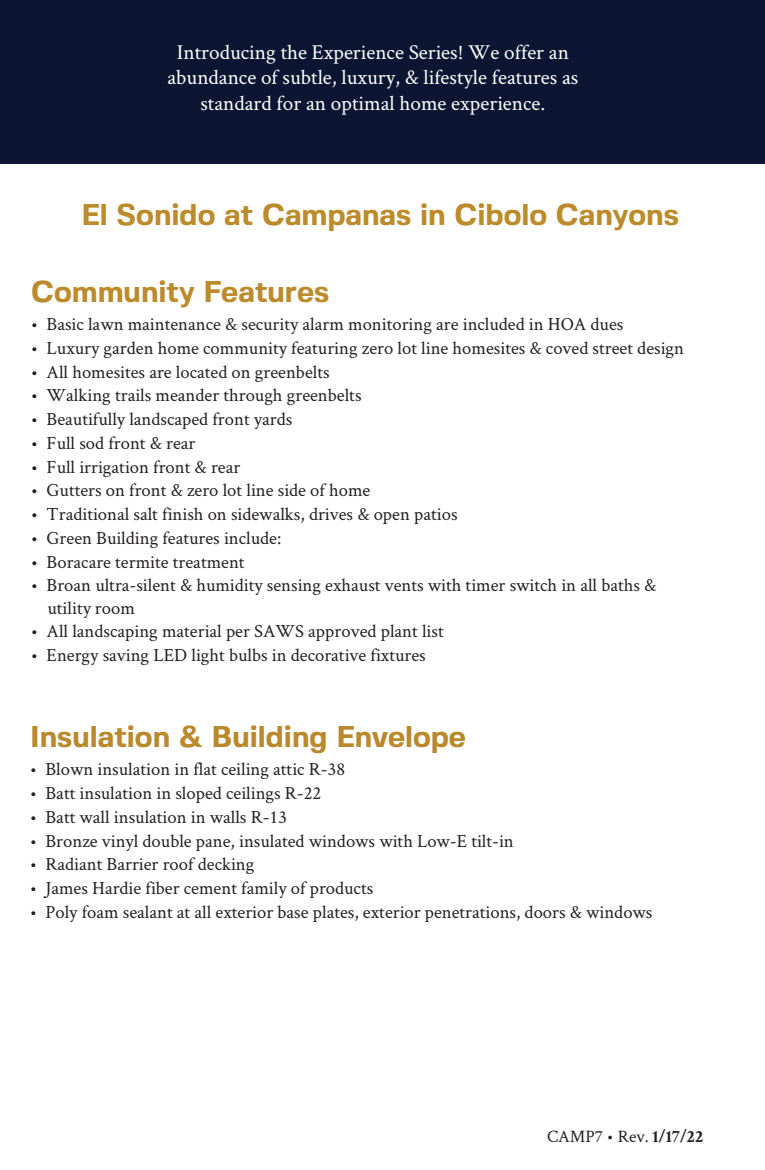
<style>
.page{position:relative;width:765px;height:1170px;background:#fff}
.page>*{position:absolute;margin:0;border:0;box-sizing:border-box;transform-origin:0 0}
.t1{font:700 30px "Fivo Sans";color:#bc8b2c}
.t2{font:700 30px "Fivo Sans";color:#ba892c}
.t3{font:21.25px/25.5px "Crimson Text";color:#fff;text-align:center}
.t4{font:18.5px/22.2px "Crimson Text";color:#231f20}
.t5{font:700 17.5px "Crimson Text";color:#231f20}
.s1{font-weight:400}
</style>
<div class="page">
<div style="left:0;top:0;width:765px;height:164px;background:#0c1632"></div>
<p class="t3" style="left:167px;top:39px;width:412px">Introducing the Experience Series! We offer an abundance of subtle, luxury, &amp; lifestyle features as standard for an optimal home experience.</p>
<h1 class="t1" style="left:82px;top:196px;width:599px">El Sonido at Campanas in Cibolo Canyons</h1>
<h1 class="t1" style="left:31px;top:273px;width:300px">Community Features</h1>
<p class="t4" style="left:31px;top:312px;width:594px">• Basic lawn maintenance &amp; security alarm monitoring are included in HOA dues</p>
<p class="t4" style="left:31px;top:336px;width:655px">• Luxury garden home community featuring zero lot line homesites &amp; coved street design</p>
<p class="t4" style="left:31px;top:360px;width:300px">• All homesites are located on greenbelts</p>
<p class="t4" style="left:31px;top:384px;width:332px">• Walking trails meander through greenbelts</p>
<p class="t4" style="left:31px;top:407px;width:263px">• Beautifully landscaped front yards</p>
<p class="t4" style="left:31px;top:431px;width:166px">• Full sod front &amp; rear</p>
<p class="t4" style="left:31px;top:455px;width:211px">• Full irrigation front &amp; rear</p>
<p class="t4" style="left:31px;top:479px;width:341px">• Gutters on front &amp; zero lot line side of home</p>
<p class="t4" style="left:31px;top:502px;width:428px">• Traditional salt finish on sidewalks, drives &amp; open patios</p>
<p class="t4" style="left:31px;top:526px;width:252px">• Green Building features include:</p>
<p class="t4" style="left:31px;top:550px;width:215px">• Boracare termite treatment</p>
<p class="t4" style="left:48px;top:574px;width:610px;text-indent:-17px">• Broan ultra-silent &amp; humidity sensing exhaust vents with timer switch in all baths &amp; utility room</p>
<p class="t4" style="left:31px;top:620px;width:414px">• All landscaping material per SAWS approved plant list</p>
<p class="t4" style="left:31px;top:643px;width:396px">• Energy saving LED light bulbs in decorative fixtures</p>
<p class="t2" style="left:30px;top:718px;width:437px">Insulation &amp; Building Envelope</p>
<p class="t4" style="left:30px;top:758px;width:317px">• Blown insulation in flat ceiling attic R-38</p>
<p class="t4" style="left:30px;top:781px;width:293px">• Batt insulation in sloped ceilings R-22</p>
<p class="t4" style="left:30px;top:805px;width:259px">• Batt wall insulation in walls R-13</p>
<p class="t4" style="left:30px;top:829px;width:486px">• Bronze vinyl double pane, insulated windows with Low-E tilt-in</p>
<p class="t4" style="left:30px;top:853px;width:226px">• Radiant Barrier roof decking</p>
<p class="t4" style="left:30px;top:876px;width:345px">• James Hardie fiber cement family of products</p>
<p class="t4" style="left:30px;top:900px;width:624px">• Poly foam sealant at all exterior base plates, exterior penetrations, doors &amp; windows</p>
<p class="t5" style="left:547px;top:1126px;width:158px"><span class="s1">CAMP7</span> <span class="s1">• Rev.</span> 1/17/22</p>
</div>
